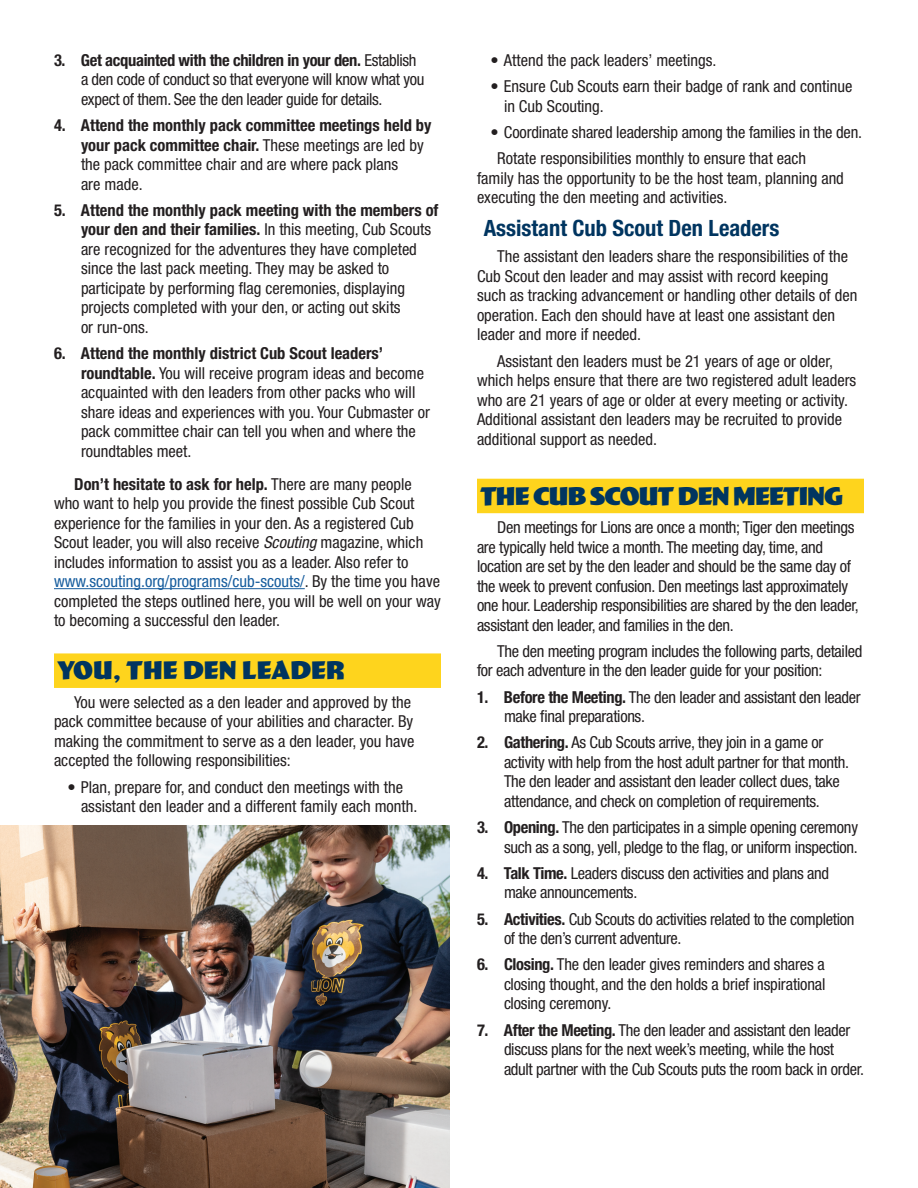
<style>
.page{position:relative;width:918px;height:1188px;background:#fff}
.page>*{position:absolute;margin:0;border:0;box-sizing:border-box;transform-origin:0 0}
.Header_Meeting{font:700 24px "Wigwag";letter-spacing:-.04em;color:#003560}
.Header_Meeting-2{font:700 24px "Wigwag";color:#003560}
.Body_copy{font:700 condensed 22.5px "Helvetica Neue LT Std";color:#003560}
.Body_copy-2{font:condensed 16.5px/19.5px "Helvetica Neue LT Std";color:#231f20}
._1and_2-digits{font:condensed 16.5px/19.5px "Helvetica Neue LT Std";letter-spacing:-.02em;color:#231f20}
._1and_2-digits-2{font:condensed 16.5px/19.5px "Helvetica Neue LT Std";color:#231f20}
.Body_copy-3{font:condensed 16.5px/19.5px "Helvetica Neue LT Std";letter-spacing:-.02em;color:#231f20}
.Bullets{font:condensed 16.5px/19.5px "Helvetica Neue LT Std";color:#231f20}
.s1{font-weight:700}
.s2{font-style:italic}
.s3{color:#175d9e}
</style>
<div class="page">
<hr style="left:54px;top:588px;width:251px;height:1px;background:#175d9e">
<div style="left:54px;top:653px;width:387px;height:35px;background:#fed41d"></div>
<div style="left:477px;top:479px;width:387px;height:34px;background:#fed41d"></div>
<img style="left:0;top:825px;width:450px;height:363px">
<p class="_1and_2-digits" style="left:81px;top:50px;width:345px;text-indent:-27px"><span class="s1">3. Get acquainted with the children in your den.</span> Establish a den code of conduct so that everyone will know what you expect of them. See the den leader guide for details.</p>
<p class="_1and_2-digits-2" style="left:81px;top:115px;width:352px;text-indent:-27px"><span class="s1">4. Attend the monthly pack committee meetings held by your pack committee chair.</span> These meetings are led by the pack committee chair and are where pack plans<br>are made.</p>
<p class="_1and_2-digits-2" style="left:81px;top:200px;width:359px;text-indent:-27px"><span class="s1">5. Attend the monthly pack meeting with the members of your den and their families.</span> In this meeting, Cub Scouts are recognized for the adventures they have completed since the last pack meeting. They may be asked to participate by performing flag ceremonies, displaying projects completed with your den, or acting out skits<br>or run-ons.</p>
<p class="_1and_2-digits-2" style="left:81px;top:343px;width:350px;text-indent:-27px"><span class="s1">6. Attend the monthly district Cub Scout leaders’ roundtable.</span> You will receive program ideas and become acquainted with den leaders from other packs who will share ideas and experiences with you. Your Cubmaster or pack committee chair can tell you when and where the roundtables meet.</p>
<p class="Body_copy-2" style="left:54px;top:474px;width:388px;text-indent:20px"><span class="s1">Don’t hesitate to ask for help.</span> There are many people who want to help you provide the finest possible Cub Scout experience for the families in your den. As a registered Cub Scout leader, you will also receive <span class="s2">Scouting</span> magazine, which includes information to assist you as a leader. Also refer to <span class="s3">www.scouting.org/programs/cub-scouts/</span>. By the time you have completed the steps outlined here, you will be well on your way to becoming a successful den leader.</p>
<p class="Header_Meeting-2" style="left:57px;top:655px;width:289px">YOU, THE DEN LEADER</p>
<p class="Body_copy-2" style="left:54px;top:692px;width:362px;text-indent:20px">You were selected as a den leader and approved by the pack committee because of your abilities and character. By making the commitment to serve as a den leader, you have accepted the following responsibilities:</p>
<p class="Bullets" style="left:81px;top:777px;width:338px;text-indent:-14px">• Plan, prepare for, and conduct den meetings with the assistant den leader and a different family each month.</p>
<p class="Bullets" style="left:490px;top:50px;width:228px">• Attend the pack leaders’ meetings.</p>
<p class="Bullets" style="left:504px;top:76px;width:350px;text-indent:-14px">• Ensure Cub Scouts earn their badge of rank and continue in Cub Scouting.</p>
<p class="Bullets" style="left:490px;top:122px;width:373px">• Coordinate shared leadership among the families in the den.</p>
<p class="Body_copy-2" style="left:477px;top:148px;width:368px;text-indent:20px">Rotate responsibilities monthly to ensure that each family has the opportunity to be the host team, planning and executing the den meeting and activities.</p>
<p class="Body_copy" style="left:484px;top:214px;width:297px">Assistant Cub Scout Den Leaders</p>
<p class="Body_copy-2" style="left:477px;top:247px;width:382px;text-indent:20px">The assistant den leaders share the responsibilities of the Cub Scout den leader and may assist with record keeping such as tracking advancement or handling other details of den operation. Each den should have at least one assistant den leader and more if needed.</p>
<p class="Body_copy-2" style="left:477px;top:351px;width:381px;text-indent:20px">Assistant den leaders must be 21 years of age or older, which helps ensure that there are two registered adult leaders who are 21 years of age or older at every meeting or activity.<br>Additional assistant den leaders may be recruited to provide additional support as needed.</p>
<p class="Header_Meeting" style="left:480px;top:481px;width:365px">THE CUB SCOUT DEN MEETING</p>
<p class="Body_copy-3" style="left:477px;top:517px;width:383px;text-indent:20px">Den meetings for Lions are once a month; Tiger den meetings are typically held twice a month. The meeting day, time, and location are set by the den leader and should be the same day of the week to prevent confusion. Den meetings last approximately one hour. Leadership responsibilities are shared by the den leader, assistant den leader, and families in the den.</p>
<p class="Body_copy-3" style="left:477px;top:641px;width:387px;text-indent:20px">The den meeting program includes the following parts, detailed for each adventure in the den leader guide for your position:</p>
<p class="_1and_2-digits" style="left:504px;top:687px;width:358px;text-indent:-27px"><span class="s1">1. Before the Meeting.</span> The den leader and assistant den leader make final preparations.</p>
<p class="_1and_2-digits" style="left:504px;top:733px;width:347px;text-indent:-27px"><span class="s1">2. Gathering.</span> As Cub Scouts arrive, they join in a game or activity with help from the host adult partner for that month.<br>The den leader and assistant den leader collect dues, take attendance, and check on completion of requirements.</p>
<p class="_1and_2-digits" style="left:477px;top:817px;width:383px;text-align:right"><span class="s1">3. Opening.</span> The den participates in a simple opening ceremony such as a song, yell, pledge to the flag, or uniform inspection.</p>
<p class="_1and_2-digits" style="left:504px;top:863px;width:326px;text-indent:-27px"><span class="s1">4. Talk Time.</span> Leaders discuss den activities and plans and make announcements.</p>
<p class="_1and_2-digits" style="left:504px;top:909px;width:352px;text-indent:-27px"><span class="s1">5. Activities.</span> Cub Scouts do activities related to the completion of the den’s current adventure.</p>
<p class="_1and_2-digits" style="left:504px;top:955px;width:323px;text-align:justify;text-indent:-27px"><span class="s1">6. Closing.</span> The den leader gives reminders and shares a closing thought, and the den holds a brief inspirational closing ceremony.</p>
<p class="_1and_2-digits" style="left:504px;top:1020px;width:362px;text-indent:-27px"><span class="s1">7. After the Meeting.</span> The den leader and assistant den leader discuss plans for the next week’s meeting, while the host adult partner with the Cub Scouts puts the room back in order.</p>
</div>
